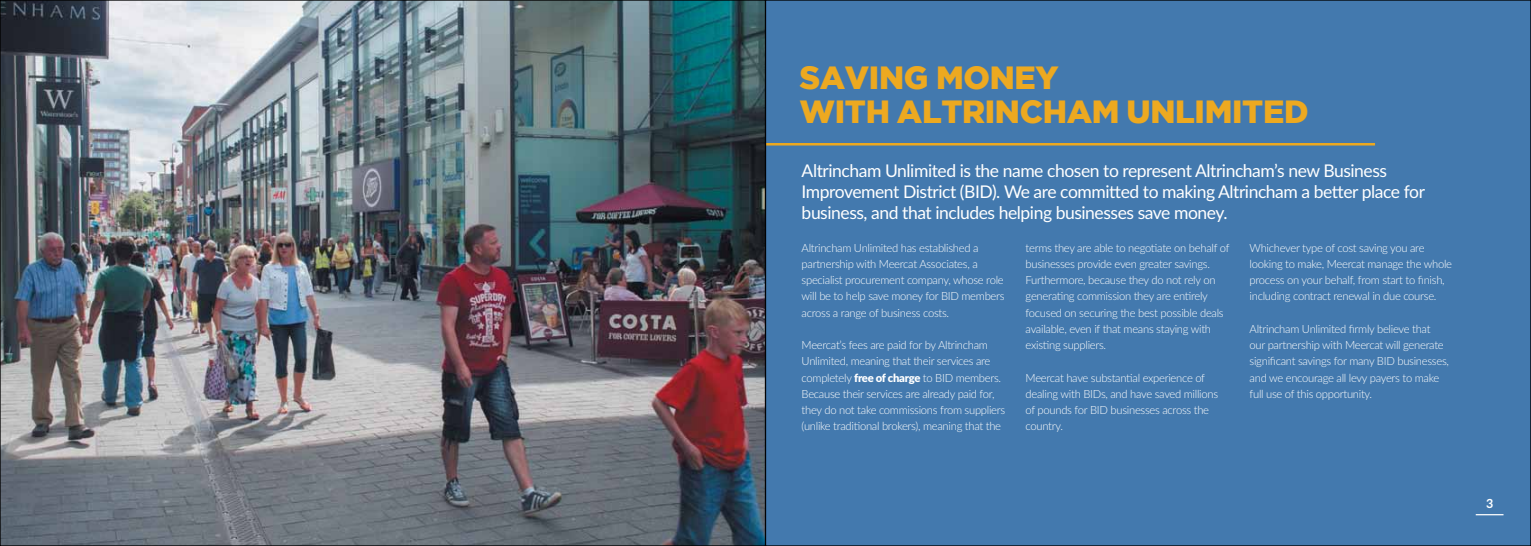
<style>
.page{position:relative;width:1531px;height:546px;background:#fff}
.page>*{position:absolute;margin:0;border:0;box-sizing:border-box;transform-origin:0 0}
.t1{font:900 32px/33.9px "Gotham";letter-spacing:-.01em;color:#eda920}
.t2{font:17.5px/21px "Lato";letter-spacing:-.025em;color:#fff}
.t3{font:700 12.5px "Lato";color:#fff}
.t4{font:300 11.25px/16.2px "Lato";letter-spacing:-.025em;color:#fff}
.s1{font-weight:900}
</style>
<div class="page">
<img style="left:2px;top:2px;width:761px;height:542px">
<div style="left:765px;top:0;width:766px;height:546px;background:#4379ae"></div>
<svg style="left:1475px;top:514px;width:28px;height:1px"></svg>
<hr style="left:765px;top:143px;width:610px;height:2px;background:#eda920">
<h1 class="t1" style="left:799px;top:60px;width:511px">SAVING MONEY<br>WITH ALTRINCHAM UNLIMITED</h1>
<h2 class="t2" style="left:801px;top:159px;width:625px">Altrincham Unlimited is the name chosen to represent Altrincham’s new Business<br>Improvement District (BID). We are committed to making Altrincham a better place for business, and that includes helping businesses save money.</h2>
<p class="t4" style="left:801px;top:239px;width:204px">Altrincham Unlimited has established a partnership with Meercat Associates, a specialist procurement company, whose role will be to help save money for BID members across a range of business costs.</p>
<p class="t4" style="left:801px;top:336px;width:205px">Meercat’s fees are paid for by Altrincham Unlimited, meaning that their services are completely <span class="s1">free of charge</span> to BID members.<br>Because their services are already paid for, they do not take commissions from suppliers (unlike traditional brokers), meaning that the</p>
<p class="t4" style="left:1025px;top:239px;width:205px">terms they are able to negotiate on behalf of businesses provide even greater savings.<br>Furthermore, because they do not rely on generating commission they are entirely focused on securing the best possible deals available, even if that means staying with existing suppliers.</p>
<p class="t4" style="left:1025px;top:369px;width:194px">Meercat have substantial experience of dealing with BIDs, and have saved millions of pounds for BID businesses across the country.</p>
<p class="t4" style="left:1249px;top:239px;width:204px">Whichever type of cost saving you are looking to make, Meercat manage the whole process on your behalf, from start to finish, including contract renewal in due course.</p>
<p class="t4" style="left:1249px;top:320px;width:201px">Altrincham Unlimited firmly believe that our partnership with Meercat will generate significant savings for many BID businesses, and we encourage all levy payers to make full use of this opportunity.</p>
<p class="t3" style="left:1486px;top:494px;width:9px">3</p>
</div>
